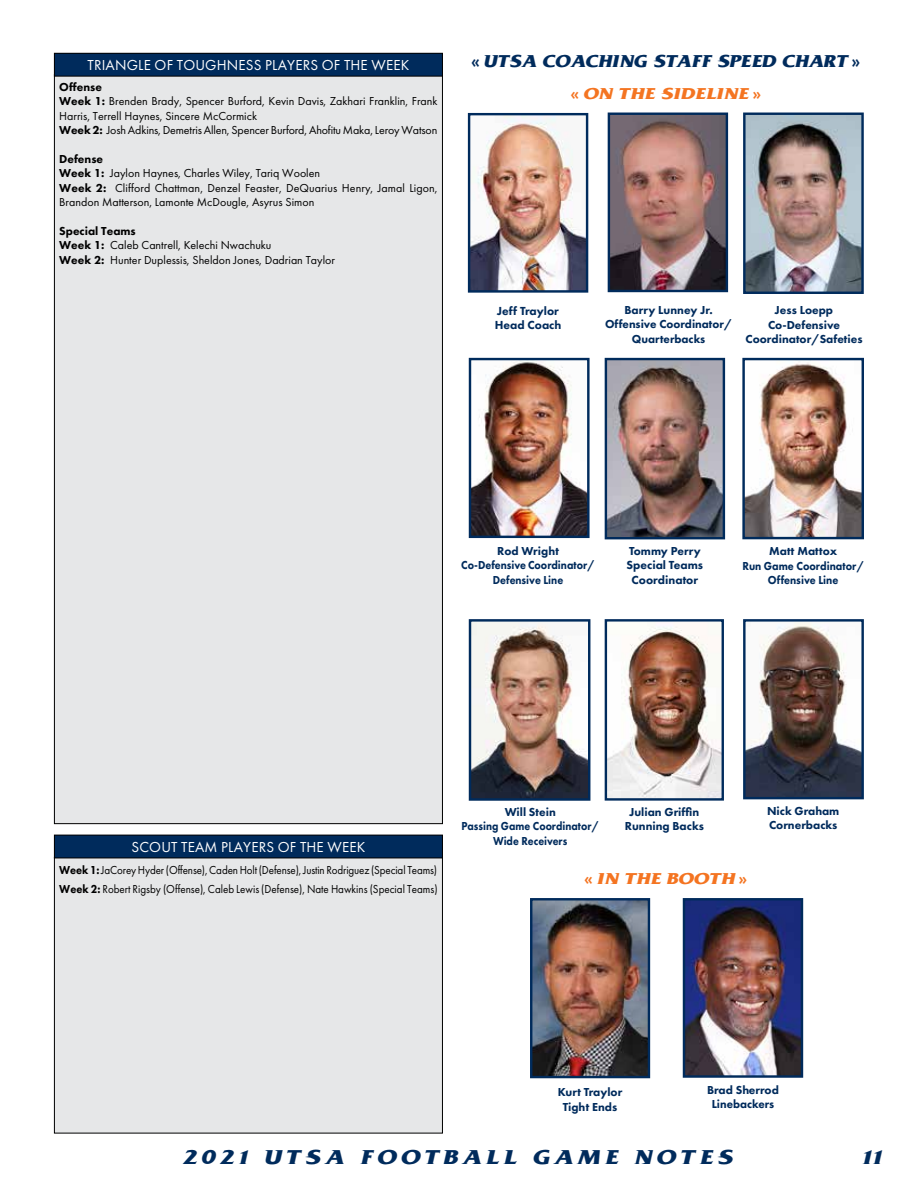
<style>
.page{position:relative;width:918px;height:1188px;background:#fff}
.page>*{position:absolute;margin:0;border:0;box-sizing:border-box;transform-origin:0 0}
.t1{font:700 21px "UTSA";letter-spacing:.2em;color:#002b5c}
.t2{font:700 18px "UTSA";color:#002b5c;scale:.92 1}
.t3{font:700 16.5px "UTSA";color:#f47421}
.t4{font:15px "Futura PT";letter-spacing:.01em;color:#fff}
.t5{font:800 12.15px/14.5px "Futura PT";color:#002b5c}
.t6{font:12px/14.4px "Futura PT";color:#000}
.t7{font:800 12px/14.4px "Futura PT";color:#002b5c;text-align:center}
.t8{font:12px/19.5px "Futura PT";color:#000;scale:.92 1}
.s1{font-weight:800}
.s2{font-family:"Futura PT";font-weight:800}
</style>
<div class="page">
<img style="left:533px;top:901px;width:114px;height:174px">
<div style="left:530px;top:898px;width:120px;height:180px;border:2px solid #002b5c"></div>
<img style="left:471px;top:116px;width:114px;height:174px">
<div style="left:468px;top:113px;width:120px;height:180px;border:2px solid #002b5c"></div>
<img style="left:686px;top:901px;width:114px;height:174px">
<div style="left:683px;top:898px;width:120px;height:180px;border:2px solid #002b5c"></div>
<img style="left:746px;top:116px;width:115px;height:175px">
<div style="left:743px;top:113px;width:121px;height:181px;border:2px solid #002b5c"></div>
<img style="left:745px;top:361px;width:116px;height:175px">
<div style="left:742px;top:358px;width:122px;height:181px;border:2px solid #002b5c"></div>
<img style="left:608px;top:626px;width:113px;height:172px">
<div style="left:605px;top:619px;width:119px;height:182px;border:2px solid #002b5c"></div>
<img style="left:608px;top:361px;width:114px;height:175px">
<div style="left:605px;top:358px;width:120px;height:181px;border:2px solid #002b5c"></div>
<img style="left:746px;top:622px;width:115px;height:174px">
<div style="left:743px;top:619px;width:121px;height:180px;border:2px solid #002b5c"></div>
<img style="left:472px;top:622px;width:115px;height:176px">
<div style="left:469px;top:619px;width:121px;height:182px;border:2px solid #002b5c"></div>
<img style="left:472px;top:361px;width:115px;height:174px">
<div style="left:469px;top:358px;width:121px;height:180px;border:2px solid #002b5c"></div>
<img style="left:611px;top:116px;width:114px;height:173px">
<div style="left:608px;top:113px;width:120px;height:179px;border:2px solid #002b5c"></div>
<div style="left:54px;top:857px;width:388px;height:276px;background:#e6e7e8"></div>
<div style="left:54px;top:857px;width:389px;height:276px;border:1px solid #000"></div>
<div style="left:54px;top:835px;width:388px;height:23px;background:#002b5c"></div>
<div style="left:54px;top:835px;width:389px;height:23px;border:1px solid #000"></div>
<div style="left:54px;top:75px;width:388px;height:749px;background:#e6e7e8"></div>
<div style="left:54px;top:53px;width:388px;height:23px;background:#002b5c"></div>
<div style="left:54px;top:53px;width:389px;height:24px;border:1px solid #000"></div>
<p class="t4" style="left:88px;top:57px;width:323px">TRIANGLE OF TOUGHNESS PLAYERS OF THE WEEK</p>
<p class="t6" style="left:59px;top:80px;width:380px"><span class="s1">Offense<br>Week 1:</span> Brenden Brady, Spencer Burford, Kevin Davis, Zakhari Franklin, Frank Harris, Terrell Haynes, Sincere McCormick<br><span class="s1">Week 2:</span> Josh Adkins, Demetris Allen, Spencer Burford, Ahofitu Maka, Leroy Watson</p>
<p class="t6" style="left:59px;top:152px;width:380px"><span class="s1">Defense<br>Week 1:</span> Jaylon Haynes, Charles Wiley, Tariq Woolen<br><span class="s1">Week 2:</span> Clifford Chattman, Denzel Feaster, DeQuarius Henry, Jamal Ligon, Brandon Matterson, Lamonte McDougle, Asyrus Simon</p>
<p class="t6" style="left:59px;top:224px;width:277px"><span class="s1">Special Teams<br>Week 1:</span> Caleb Cantrell, Kelechi Nwachuku<br><span class="s1">Week 2:</span> Hunter Duplessis, Sheldon Jones, Dadrian Taylor</p>
<h2 class="t2" style="left:471px;top:50px;width:425px"><span class="s2">«</span> UTSA COACHING STAFF SPEED CHART <span class="s2">»</span></h2>
<h3 class="t3" style="left:570px;top:84px;width:192px"><span class="s2">«</span> ON THE SIDELINE <span class="s2">»</span></h3>
<p class="t5" style="left:495px;top:303px;width:68px">Jeff Traylor<br>Head Coach</p>
<p class="t7" style="left:605px;top:302px;width:129px">Barry Lunney Jr.<br>Offensive Coordinator/<br>Quarterbacks</p>
<p class="t7" style="left:745px;top:303px;width:119px">Jess Loepp<br>Co-Defensive<br>Coordinator/Safeties</p>
<p class="t7" style="left:461px;top:543px;width:135px">Rod Wright<br>Co-Defensive Coordinator/<br>Defensive Line</p>
<p class="t7" style="left:629px;top:543px;width:73px">Tommy Perry</p>
<p class="t5" style="left:627px;top:558px;width:78px;text-align:center">Special Teams<br>Coordinator</p>
<p class="t7" style="left:742px;top:544px;width:123px">Matt Mattox<br>Run Game Coordinator/<br>Offensive Line</p>
<p class="t4" style="left:132px;top:838px;width:235px">SCOUT TEAM PLAYERS OF THE WEEK</p>
<p class="t8" style="left:59px;top:860px;width:413px"><span class="s1">Week 1:</span> JaCorey Hyder (Offense), Caden Holt (Defense), Justin Rodriguez (Special Teams)<br><span class="s1">Week 2:</span> Robert Rigsby (Offense), Caleb Lewis (Defense), Nate Hawkins (Special Teams)</p>
<p class="t7" style="left:462px;top:804px;width:139px">Will Stein<br>Passing Game Coordinator/<br>Wide Receivers</p>
<p class="t7" style="left:625px;top:804px;width:81px">Julian Griffin<br>Running Backs</p>
<h3 class="t3" style="left:584px;top:870px;width:165px"><span class="s2">«</span> IN THE BOOTH <span class="s2">»</span></h3>
<p class="t7" style="left:767px;top:803px;width:74px;text-align:left">Nick Graham<br>Cornerbacks</p>
<p class="t7" style="left:558px;top:1085px;width:66px">Kurt Traylor<br>Tight Ends</p>
<p class="t7" style="left:707px;top:1083px;width:73px">Brad Sherrod<br>Linebackers</p>
<h1 class="t1" style="left:182px;top:1145px;width:552px">2021 UTSA FOOTBALL GAME NOTES</h1>
<h1 class="t1" style="left:862px;top:1145px;width:22px">11</h1>
</div>
